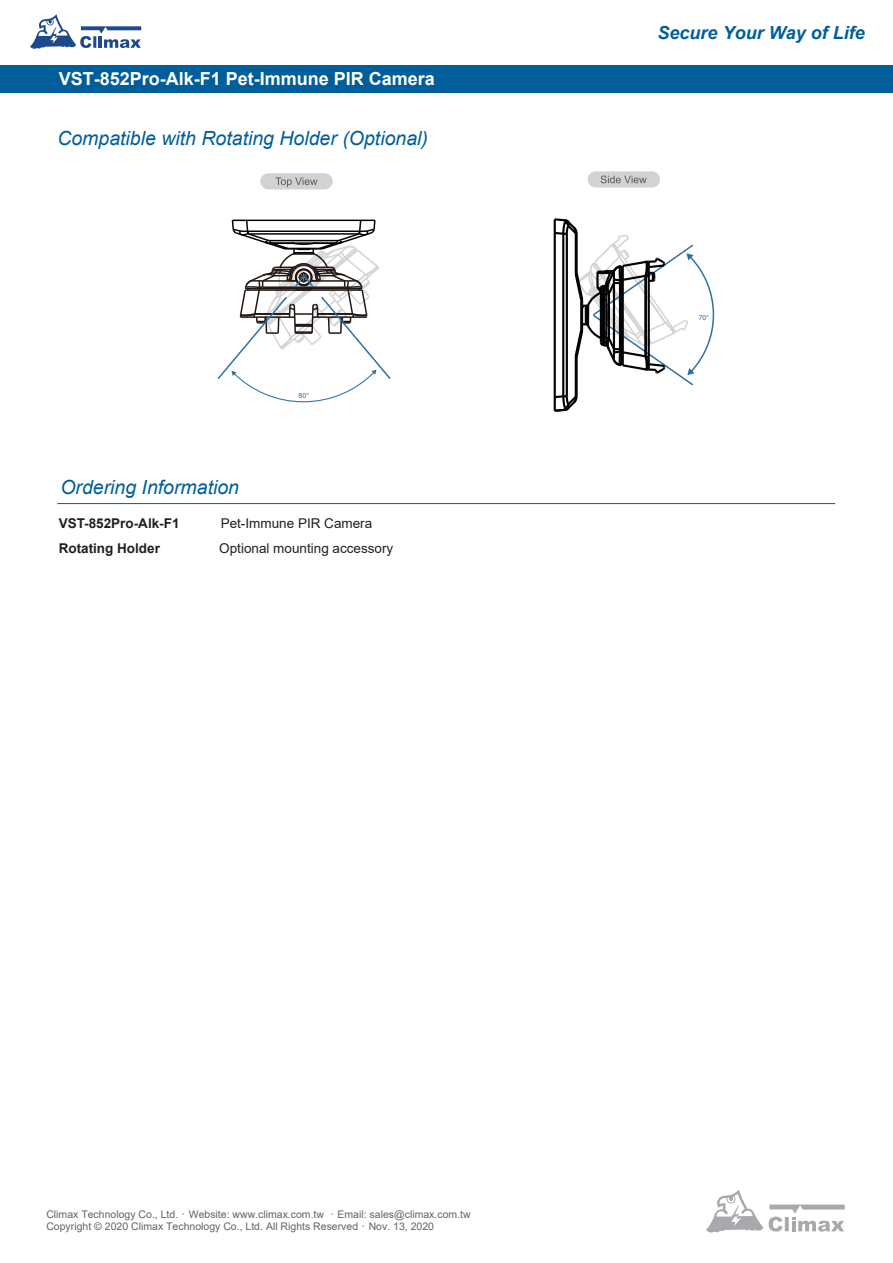
<style>
.page{position:relative;width:893px;height:1263px;background:#fff}
.page>*{position:absolute;margin:0;border:0;box-sizing:border-box;transform-origin:0 0}
.t1{font:italic 19.5px "Arial";color:#005e9a}
.t2{font:700 18px "Arial";color:#fff}
.t3{font:italic 700 18px "Arial";color:#005e9a}
.t4{font:13.5px "Arial";color:#231f20}
.t5{font:700 13.5px "Arial";color:#231f20}
.t6{font:10.5px/12.6px "Arial";color:#636366}
.t7{font:7.05px "Arial";color:#2b70a1}
.t8{font:6.75px "Arial";color:#2b70a1}
.s1{font-family:"Adobe Ming Std";font-weight:300}
</style>
<div class="page">
<div style="left:0;top:65px;width:893px;height:27px;background:#005e9a"></div>
<svg style="left:30px;top:14px;width:111px;height:35px"></svg>
<div style="left:260px;top:173px;width:73px;height:16px;background:#d1d2d4;border-radius:8px"></div>
<svg style="left:275px;top:177px;width:43px;height:10px"></svg>
<div style="left:588px;top:171px;width:72px;height:17px;background:#d1d2d4;border-radius:8px"></div>
<svg style="left:601px;top:176px;width:46px;height:7px"></svg>
<svg style="left:217px;top:219px;width:174px;height:184px"></svg>
<svg style="left:553px;top:218px;width:162px;height:194px"></svg>
<svg style="left:706px;top:1189px;width:57px;height:43px"></svg>
<svg style="left:769px;top:1204px;width:76px;height:28px"></svg>
<hr style="left:57px;top:503px;width:778px;height:1px;background:#005e9a">
<h2 class="t2" style="left:59px;top:66px;width:378px">VST-852Pro-Alk-F1 Pet-Immune PIR Camera</h2>
<h1 class="t1" style="left:57px;top:126px;width:372px">Compatible with Rotating Holder (Optional)</h1>
<p class="t7" style="left:299px;top:391px;width:12px">80°</p>
<h1 class="t1" style="left:60px;top:475px;width:180px">Ordering Information</h1>
<p class="t5" style="left:59px;top:513px;width:122px">VST-852Pro-Alk-F1</p>
<p class="t4" style="left:221px;top:514px;width:153px">Pet-Immune PIR Camera</p>
<p class="t5" style="left:59px;top:539px;width:103px">Rotating Holder</p>
<p class="t4" style="left:219px;top:539px;width:176px">Optional mounting accessory</p>
<h2 class="t3" style="left:658px;top:21px;width:209px">Secure Your Way of Life</h2>
<p class="t8" style="left:699px;top:313px;width:12px">70°</p>
<p class="t6" style="left:46px;top:1208px;width:426px">Climax Technology Co., Ltd.<span class="s1">．</span>Website: www.climax.com.tw <span class="s1">．</span>Email: sales@climax.com.tw<br>Copyright © 2020 Climax Technology Co., Ltd. All Rights Reserved<span class="s1">．</span>Nov. 13, 2020</p>
</div>
